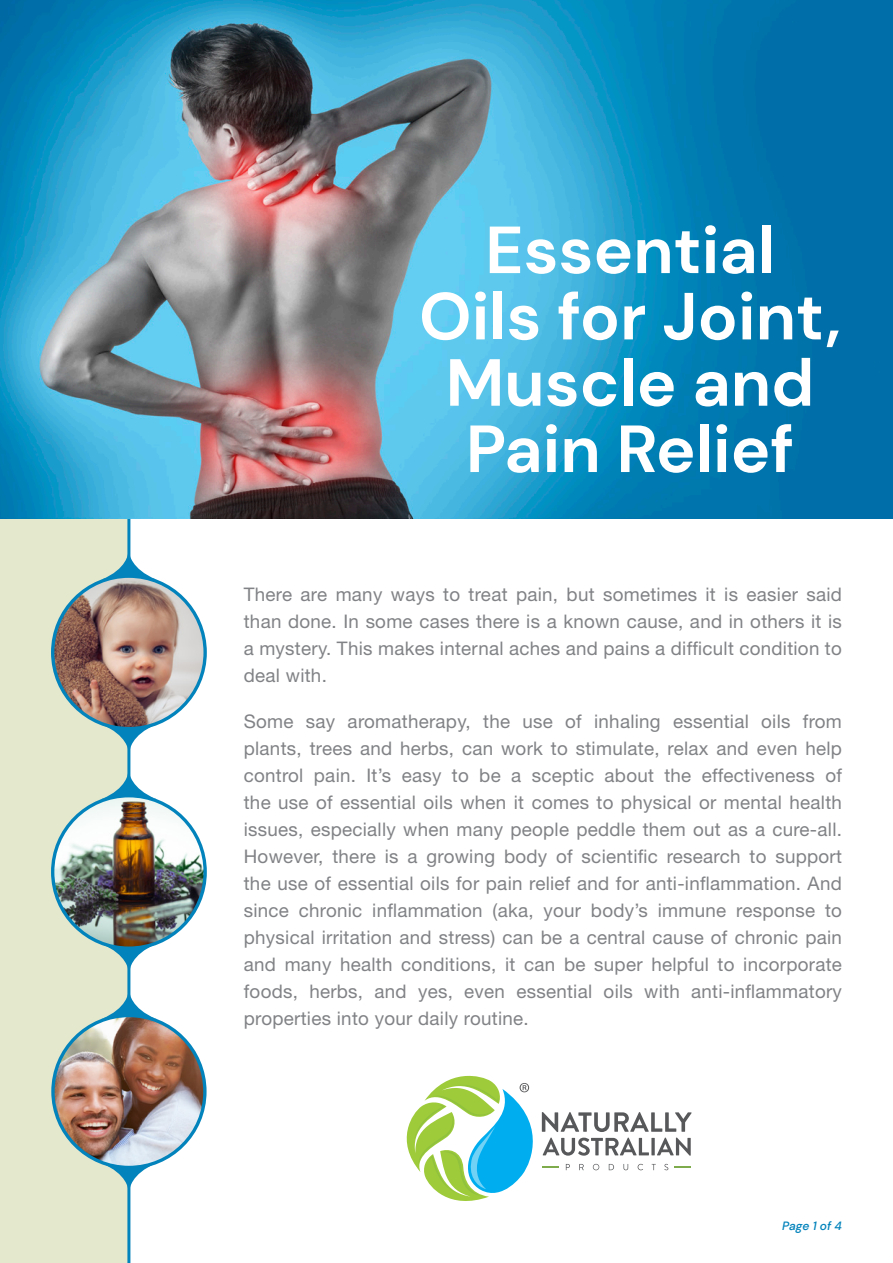
<style>
.page{position:relative;width:893px;height:1263px;background:#fff}
.page>*{position:absolute;margin:0;border:0;box-sizing:border-box;transform-origin:0 0}
.t1{font:700 66.45px/66.3px "DM Sans";color:#fff;text-align:center}
.t2{font:18.75px/27px "Helvetica Neue";letter-spacing:.015em;color:#808285;text-align:justify}
.t3{font:italic 500 12px "DM Sans";color:#0383bb}
</style>
<div class="page">
<div style="left:0;top:0;width:129px;height:1263px;background:#e4e8cd"></div>
<hr style="left:127px;top:106px;width:3px;height:1157px;background:#0383bb">
<img style="left:0;top:0;width:893px;height:519px">
<svg style="left:406px;top:1075px;width:286px;height:126px"></svg>
<img style="left:53px;top:796px;width:152px;height:152px;border-radius:76px">
<svg style="left:101px;top:773px;width:55px;height:26px"></svg>
<svg style="left:101px;top:944px;width:55px;height:26px"></svg>
<img style="left:53px;top:576px;width:152px;height:153px;border-radius:76px">
<svg style="left:101px;top:553px;width:55px;height:27px"></svg>
<svg style="left:101px;top:724px;width:55px;height:27px"></svg>
<img style="left:53px;top:1015px;width:152px;height:152px;border-radius:76px">
<svg style="left:102px;top:992px;width:54px;height:27px"></svg>
<svg style="left:102px;top:1163px;width:54px;height:26px"></svg>
<p class="t1" style="left:419px;top:217px;width:424px">Essential<br>Oils for Joint,<br>Muscle and<br>Pain Relief</p>
<p class="t2" style="left:244px;top:580px;width:600px">There are many ways to treat pain, but sometimes it is easier said than done. In some cases there is a known cause, and in others it is a mystery. This makes internal aches and pains a difficult condition to deal with.</p>
<p class="t2" style="left:244px;top:707px;width:600px">Some say aromatherapy, the use of inhaling essential oils from plants, trees and herbs, can work to stimulate, relax and even help control pain. It’s easy to be a sceptic about the effectiveness of the use of essential oils when it comes to physical or mental health issues, especially when many people peddle them out as a cure-all.<br>However, there is a growing body of scientific research to support the use of essential oils for pain relief and for anti-inflammation. And since chronic inflammation (aka, your body’s immune response to physical irritation and stress) can be a central cause of chronic pain and many health conditions, it can be super helpful to incorporate foods, herbs, and yes, even essential oils with anti-inflammatory properties into your daily routine.</p>
<p class="t3" style="left:782px;top:1218px;width:61px">Page 1 of 4</p>
</div>
